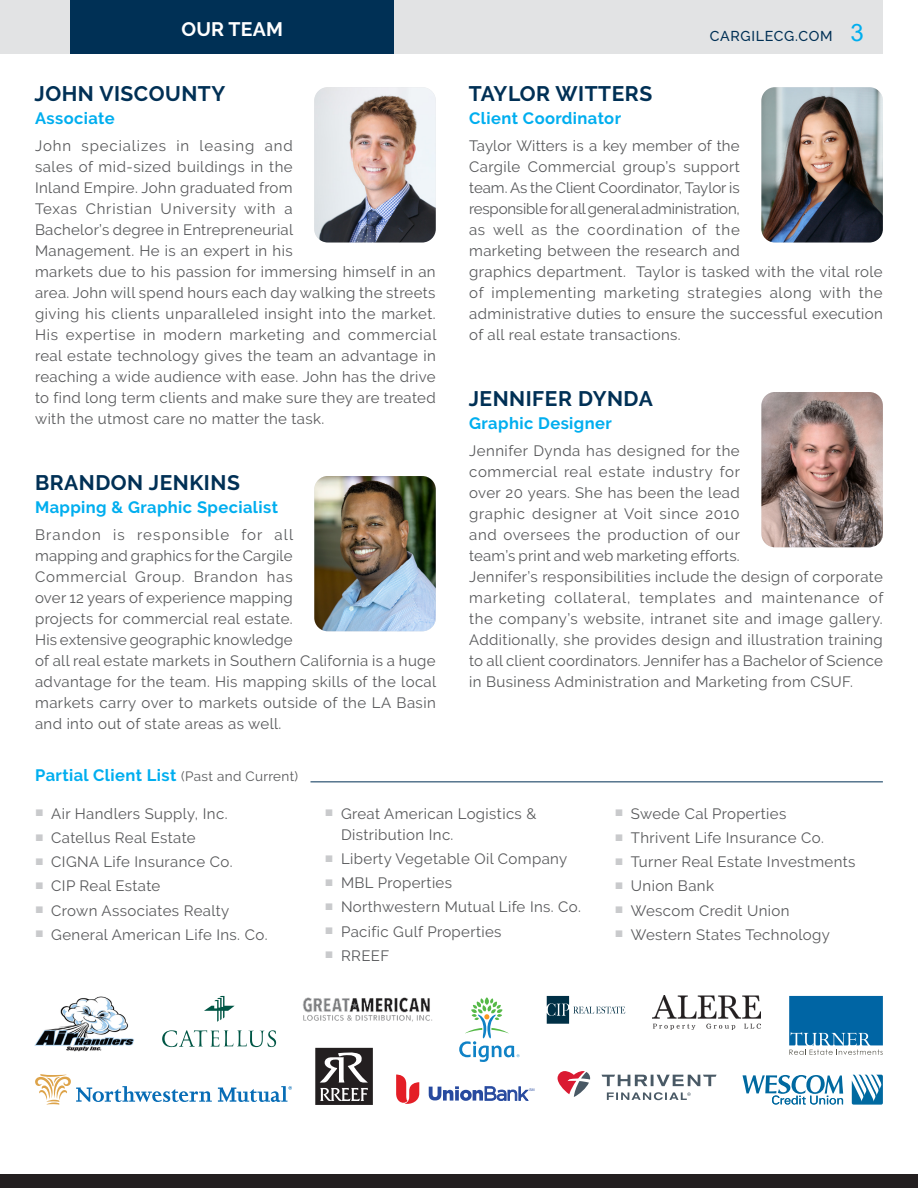
<style>
.page{position:relative;width:918px;height:1188px;background:#fff}
.page>*{position:absolute;margin:0;border:0;box-sizing:border-box;transform-origin:0 0}
.Broker_Staff_Name{font:700 21px "Raleway";letter-spacing:.025em;color:#003055}
.Page_Heading{font:700 19.5px "Raleway";letter-spacing:.01em;color:#fff}
.Broker_Staff_Title{font:700 16.5px "Raleway";letter-spacing:.025em;color:#00aeef}
.Article_-Subhead_2_w{font:700 16.5px "Raleway";letter-spacing:.025em;color:#00aeef}
.Article_-_Copy{font:15px/21px "Raleway";letter-spacing:.025em;color:#58595b}
.t1{font:500 14.25px "Raleway";letter-spacing:.05em;color:#003055}
.s1{font-family:"Arial";font-weight:400;font-size:24px;color:#00aeef}
.s2{font-weight:400;font-size:13.5px;color:#58595b}
.s3{font-family:"Arial";font-size:14.25px;color:#c9cacc}
</style>
<div class="page">
<div style="left:0;top:0;width:883px;height:54px;background:#e2e3e4"></div>
<div style="left:0;top:1174px;width:918px;height:14px;background:#231f20"></div>
<div style="left:70px;top:0;width:324px;height:54px;background:#003055"></div>
<hr style="left:310px;top:781px;width:573px;height:1px;background:#003055">
<img style="left:314px;top:87px;width:122px;height:155px">
<img style="left:314px;top:476px;width:122px;height:155px">
<img style="left:761px;top:87px;width:122px;height:155px">
<img style="left:761px;top:392px;width:122px;height:155px">
<svg style="left:204px;top:996px;width:31px;height:26px"></svg>
<svg style="left:162px;top:1030px;width:114px;height:17px"></svg>
<img style="left:35px;top:996px;width:99px;height:56px">
<svg style="left:459px;top:997px;width:61px;height:65px"></svg>
<img style="left:302px;top:997px;width:130px;height:25px">
<svg style="left:35px;top:1074px;width:177px;height:31px"></svg>
<svg style="left:218px;top:1086px;width:74px;height:16px"></svg>
<svg style="left:607px;top:1092px;width:84px;height:8px"></svg>
<svg style="left:558px;top:1071px;width:32px;height:26px"></svg>
<svg style="left:602px;top:1075px;width:115px;height:11px"></svg>
<svg style="left:547px;top:996px;width:78px;height:28px"></svg>
<svg style="left:315px;top:1048px;width:58px;height:57px"></svg>
<svg style="left:429px;top:1086px;width:105px;height:15px"></svg>
<svg style="left:396px;top:1075px;width:23px;height:29px"></svg>
<svg style="left:743px;top:1075px;width:100px;height:30px"></svg>
<svg style="left:852px;top:1075px;width:31px;height:30px"></svg>
<img style="left:653px;top:996px;width:108px;height:34px">
<svg style="left:789px;top:996px;width:94px;height:59px;background:#3282b3"></svg>
<p class="Page_Heading" style="left:181px;top:18px;width:103px">OUR TEAM</p>
<p class="t1" style="left:710px;top:28px;width:156px">CARGILECG.COM <span class="s1">3</span></p>
<p class="Broker_Staff_Name" style="left:35px;top:81px;width:192px">JOHN VISCOUNTY</p>
<p class="Broker_Staff_Title" style="left:35px;top:109px;width:81px">Associate</p>
<p class="Article_-_Copy" style="left:35px;top:135px;width:403px">John specializes in leasing and<br>sales of mid-sized buildings in the<br>Inland Empire. John graduated from<br>Texas Christian University with a<br>Bachelor’s degree in Entrepreneurial<br>Management. He is an expert in his<br>markets due to his passion for immersing himself in an area. John will spend hours each day walking the streets giving his clients unparalleled insight into the market.<br>His expertise in modern marketing and commercial real estate technology gives the team an advantage in reaching a wide audience with ease. John has the drive to find long term clients and make sure they are treated with the utmost care no matter the task.</p>
<p class="Broker_Staff_Name" style="left:35px;top:470px;width:206px">BRANDON JENKINS</p>
<p class="Broker_Staff_Title" style="left:35px;top:498px;width:245px">Mapping &amp; Graphic Specialist</p>
<p class="Article_-_Copy" style="left:35px;top:524px;width:403px">Brandon is responsible for all<br>mapping and graphics for the Cargile<br>Commercial Group. Brandon has<br>over 12 years of experience mapping<br>projects for commercial real estate.<br>His extensive geographic knowledge<br>of all real estate markets in Southern California is a huge advantage for the team. His mapping skills of the local markets carry over to markets outside of the LA Basin and into out of state areas as well.</p>
<p class="Broker_Staff_Name" style="left:469px;top:81px;width:185px">TAYLOR WITTERS</p>
<p class="Broker_Staff_Title" style="left:469px;top:109px;width:153px">Client Coordinator</p>
<p class="Article_-_Copy" style="left:469px;top:135px;width:415px">Taylor Witters is a key member of the<br>Cargile Commercial group’s support<br>team. As the Client Coordinator, Taylor is<br>responsible for all general administration,<br>as well as the coordination of the<br>marketing between the research and<br>graphics department. Taylor is tasked with the vital role of implementing marketing strategies along with the administrative duties to ensure the successful execution of all real estate transactions.</p>
<p class="Broker_Staff_Name" style="left:469px;top:386px;width:186px">JENNIFER DYNDA</p>
<p class="Broker_Staff_Title" style="left:469px;top:414px;width:144px">Graphic Designer</p>
<p class="Article_-_Copy" style="left:469px;top:440px;width:416px">Jennifer Dynda has designed for the<br>commercial real estate industry for<br>over 20 years. She has been the lead<br>graphic designer at Voit since 2010<br>and oversees the production of our<br>team’s print and web marketing efforts.<br>Jennifer’s responsibilities include the design of corporate marketing collateral, templates and maintenance of the company’s website, intranet site and image gallery.<br>Additionally, she provides design and illustration training to all client coordinators. Jennifer has a Bachelor of Science in Business Administration and Marketing from CSUF.</p>
<p class="Article_-Subhead_2_w" style="left:35px;top:766px;width:265px">Partial Client List <span class="s2">(Past and Current)</span></p>
<p class="Article_-_Copy" style="left:35px;top:803px;width:194px"><span class="s3">■</span> Air Handlers Supply, Inc.</p>
<p class="Article_-_Copy" style="left:35px;top:827px;width:162px"><span class="s3">■</span> Catellus Real Estate</p>
<p class="Article_-_Copy" style="left:35px;top:851px;width:199px"><span class="s3">■</span> CIGNA Life Insurance Co.</p>
<p class="Article_-_Copy" style="left:35px;top:875px;width:127px"><span class="s3">■</span> CIP Real Estate</p>
<p class="Article_-_Copy" style="left:35px;top:900px;width:196px"><span class="s3">■</span> Crown Associates Realty</p>
<p class="Article_-_Copy" style="left:35px;top:924px;width:234px"><span class="s3">■</span> General American Life Ins. Co.</p>
<p class="Article_-_Copy" style="left:341px;top:803px;width:197px;text-indent:-16px"><span class="s3">■</span> Great American Logistics &amp;<br>Distribution Inc.</p>
<p class="Article_-_Copy" style="left:325px;top:848px;width:244px"><span class="s3">■</span> Liberty Vegetable Oil Company</p>
<p class="Article_-_Copy" style="left:325px;top:872px;width:129px"><span class="s3">■</span> MBL Properties</p>
<p class="Article_-_Copy" style="left:325px;top:896px;width:258px"><span class="s3">■</span> Northwestern Mutual Life Ins. Co.</p>
<p class="Article_-_Copy" style="left:325px;top:921px;width:178px"><span class="s3">■</span> Pacific Gulf Properties</p>
<p class="Article_-_Copy" style="left:325px;top:945px;width:66px"><span class="s3">■</span> RREEF</p>
<p class="Article_-_Copy" style="left:615px;top:803px;width:173px"><span class="s3">■</span> Swede Cal Properties</p>
<p class="Article_-_Copy" style="left:615px;top:827px;width:211px"><span class="s3">■</span> Thrivent Life Insurance Co.</p>
<p class="Article_-_Copy" style="left:615px;top:851px;width:242px"><span class="s3">■</span> Turner Real Estate Investments</p>
<p class="Article_-_Copy" style="left:615px;top:875px;width:101px"><span class="s3">■</span> Union Bank</p>
<p class="Article_-_Copy" style="left:615px;top:900px;width:176px"><span class="s3">■</span> Wescom Credit Union</p>
<p class="Article_-_Copy" style="left:615px;top:924px;width:217px"><span class="s3">■</span> Western States Technology</p>
</div>
